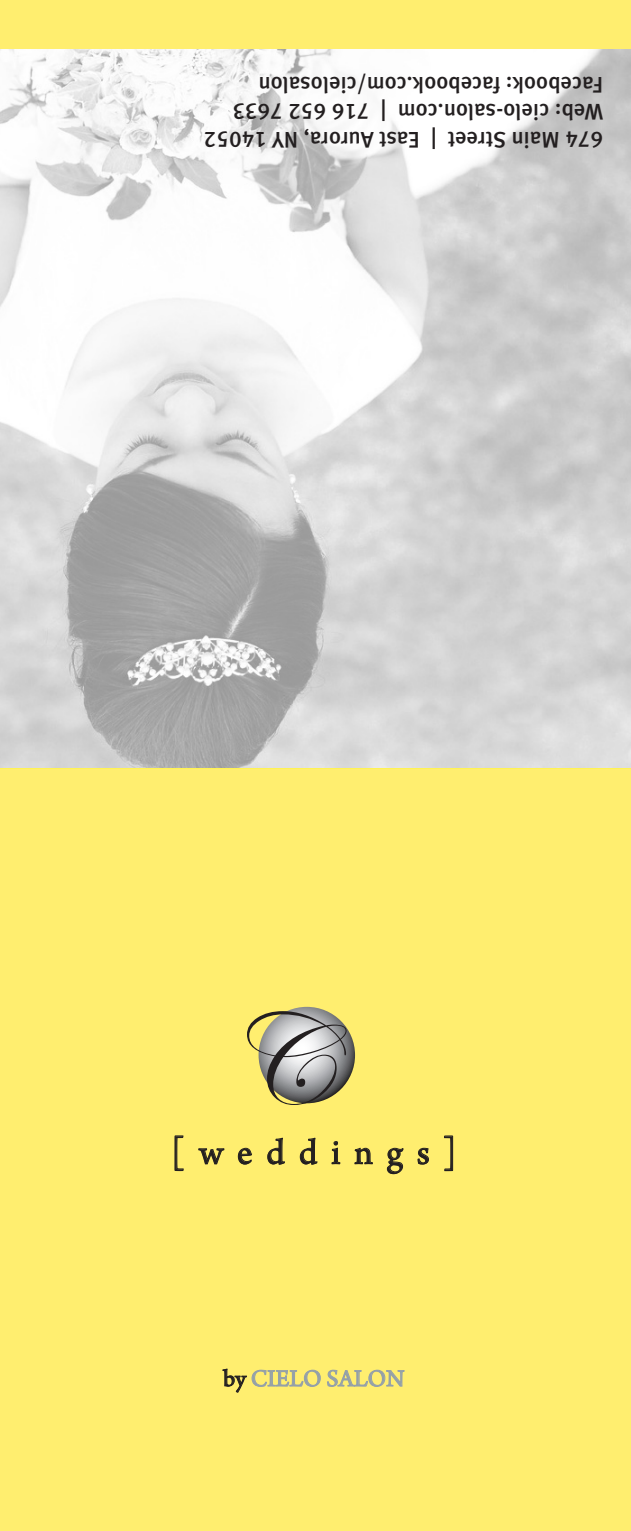
<style>
.page{position:relative;width:631px;height:1531px;background:#fff}
.page>*{position:absolute;margin:0;border:0;box-sizing:border-box;transform-origin:0 0}
.t1{font:45px "Mrs Eaves Roman";letter-spacing:.295em;color:#231f20}
.t2{font:37.5px "Arno Pro";letter-spacing:.37em;color:#231f20}
.t3{font:27.5px "Arno Pro";color:#94a0a9}
.t4{font:25px "Arno Pro";color:#94a0a9}
.t5{font:22.5px/27.5px "Meta Medium LF";color:#231f20}
.s1{color:#231f20}
</style>
<div class="page">
<hr style="left:0;top:767px;width:631px;height:2px;background:#fff353">
<img style="left:0;top:49px;width:631px;height:718px">
<div style="left:0;top:0;width:631px;height:49px;background:#ffee6f"></div>
<div style="left:0;top:769px;width:631px;height:761px;background:#ffee6f"></div>
<svg style="left:175px;top:1135px;width:8px;height:37px"></svg>
<svg style="left:198px;top:1148px;width:26px;height:16px"></svg>
<svg style="left:238px;top:1148px;width:14px;height:16px"></svg>
<svg style="left:267px;top:1137px;width:18px;height:27px"></svg>
<svg style="left:300px;top:1137px;width:17px;height:27px"></svg>
<svg style="left:332px;top:1141px;width:8px;height:23px"></svg>
<svg style="left:355px;top:1147px;width:18px;height:17px"></svg>
<svg style="left:387px;top:1147px;width:16px;height:27px"></svg>
<svg style="left:417px;top:1148px;width:12px;height:16px"></svg>
<svg style="left:444px;top:1135px;width:9px;height:36px"></svg>
<svg style="left:222px;top:1368px;width:98px;height:24px"></svg>
<svg style="left:327px;top:1369px;width:77px;height:18px"></svg>
<svg style="left:258px;top:1006px;width:97px;height:97px"></svg>
<svg style="left:247px;top:1011px;width:99px;height:94px"></svg>
<p class="t5" style="left:603px;top:153px;width:401px;rotate:-180deg">674 Main Street | East Aurora, NY 14052<br>Web: cielo-salon.com | 716 652 7633<br>Facebook: facebook.com/cielosalon</p>
<p class="t2" style="left:171px;top:1131px;width:287px">[weddings]</p>
<p class="t1" style="left:160px;top:1134px;width:315px">[weddings]</p>
<p class="t4" style="left:223px;top:1364px;width:183px"><span class="s1">by</span> CIELO SALON</p>
<p class="t3" style="left:216px;top:1365px;width:203px"><span class="s1">by</span> CIELO SALON</p>
</div>
